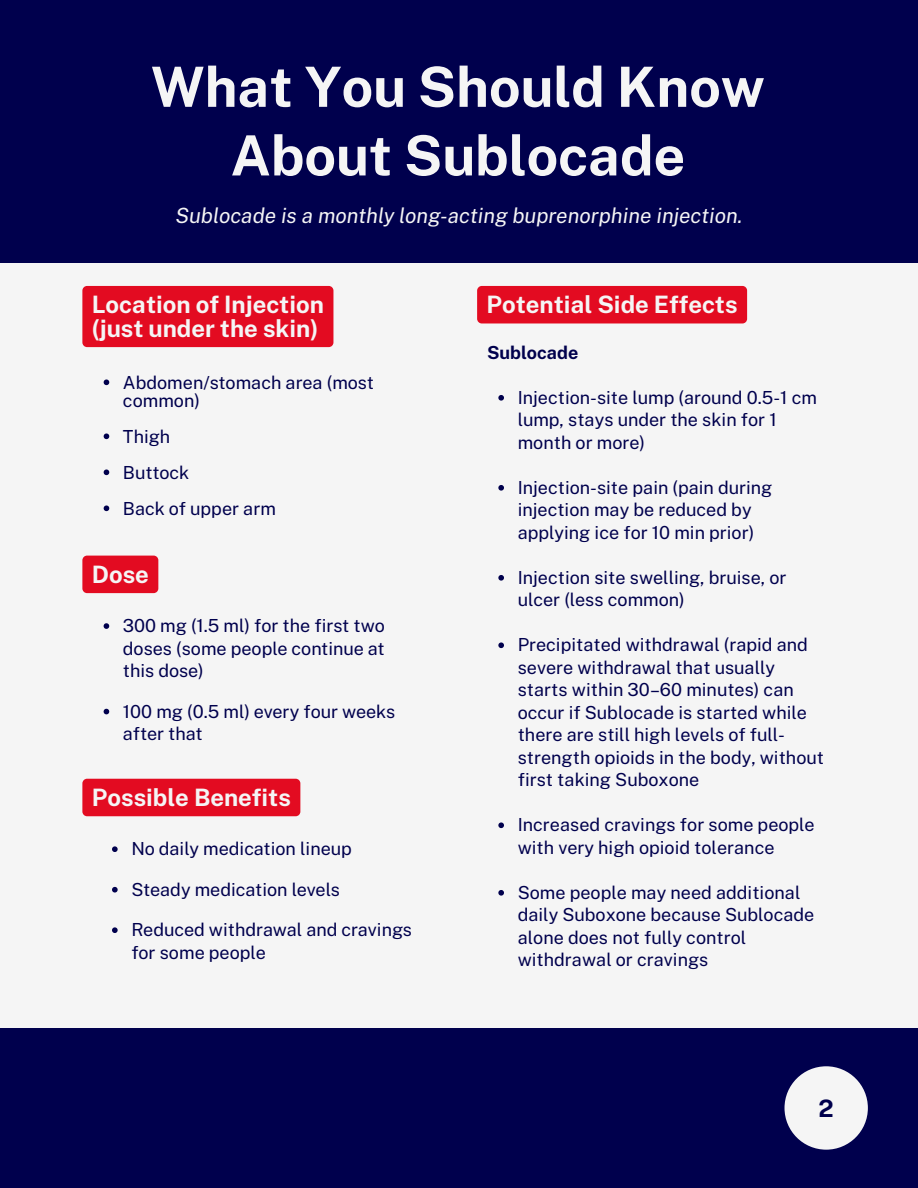
<style>
.page{position:relative;width:918px;height:1188px;background:#f5f5f5}
.page>*{position:absolute;margin:0;border:0;box-sizing:border-box;transform-origin:0 0}
.t1{font:700 55.5px/68.7px "Public Sans";color:#f5f5f5;text-align:center}
.t2{font:700 24px/23.7px "Public Sans";color:#f5f5f5}
.t3{font:700 24px "Public Sans";color:#00004d}
.t4{font:italic 21px "Public Sans";color:#f5f5f5}
.t5{font:18px/22.5px "Public Sans";color:#00004d}
.t6{font:700 18px "Public Sans";color:#00004d}
</style>
<div class="page">
<div style="left:0;top:0;width:918px;height:262px;background:#00004d"></div>
<div style="left:0;top:1028px;width:918px;height:160px;background:#00004d"></div>
<svg style="left:785px;top:1066px;width:83px;height:84px;fill:#f5f5f5"></svg>
<div style="left:82px;top:286px;width:251px;height:61px;background:#e30b21"></div>
<div style="left:82px;top:556px;width:76px;height:37px;background:#e30b21;border-radius:5px"></div>
<div style="left:82px;top:779px;width:218px;height:37px;background:#e30b21;border-radius:5px"></div>
<div style="left:477px;top:286px;width:270px;height:37px;background:#e30b21;border-radius:5px"></div>
<svg style="left:104px;top:380px;width:5px;height:5px"></svg>
<svg style="left:104px;top:434px;width:5px;height:5px"></svg>
<svg style="left:104px;top:470px;width:5px;height:5px"></svg>
<svg style="left:104px;top:506px;width:5px;height:5px"></svg>
<svg style="left:104px;top:623px;width:5px;height:6px"></svg>
<svg style="left:104px;top:709px;width:5px;height:5px"></svg>
<svg style="left:112px;top:846px;width:6px;height:6px"></svg>
<svg style="left:112px;top:887px;width:6px;height:6px"></svg>
<svg style="left:112px;top:927px;width:6px;height:6px"></svg>
<svg style="left:498px;top:395px;width:6px;height:6px"></svg>
<svg style="left:498px;top:485px;width:6px;height:6px"></svg>
<svg style="left:498px;top:575px;width:6px;height:6px"></svg>
<svg style="left:498px;top:642px;width:6px;height:6px"></svg>
<svg style="left:498px;top:822px;width:6px;height:6px"></svg>
<svg style="left:498px;top:890px;width:6px;height:6px"></svg>
<h1 class="t1" style="left:151px;top:52px;width:615px">What You Should Know<br>About Sublocade</h1>
<h3 class="t4" style="left:175px;top:203px;width:569px">Sublocade is a monthly long-acting buprenorphine injection.</h3>
<h2 class="t2" style="left:92px;top:293px;width:234px">Location of Injection (just under the skin)</h2>
<p class="t5" style="left:123px;top:373px;width:253px;line-height:18px">Abdomen/stomach area (most common)</p>
<p class="t5" style="left:123px;top:425px;width:49px">Thigh</p>
<p class="t5" style="left:123px;top:461px;width:68px">Buttock</p>
<p class="t5" style="left:123px;top:497px;width:154px">Back of upper arm</p>
<h2 class="t2" style="left:92px;top:562px;width:59px">Dose</h2>
<p class="t5" style="left:123px;top:614px;width:263px;text-align:justify">300 mg (1.5 ml) for the first two doses (some people continue at this dose)</p>
<p class="t5" style="left:123px;top:700px;width:274px">100 mg (0.5 ml) every four weeks after that</p>
<h2 class="t2" style="left:92px;top:785px;width:201px">Possible Benefits</h2>
<p class="t5" style="left:131px;top:838px;width:222px">No daily medication lineup</p>
<p class="t5" style="left:131px;top:878px;width:210px">Steady medication levels</p>
<p class="t5" style="left:131px;top:919px;width:282px">Reduced withdrawal and cravings for some people</p>
<h2 class="t2" style="left:487px;top:293px;width:253px">Potential Side Effects</h2>
<h4 class="t6" style="left:487px;top:342px;width:93px">Sublocade</h4>
<p class="t5" style="left:518px;top:386px;width:301px">Injection-site lump (around 0.5-1 cm lump, stays under the skin for 1 month or more)</p>
<p class="t5" style="left:518px;top:476px;width:256px">Injection-site pain (pain during injection may be reduced by applying ice for 10 min prior)</p>
<p class="t5" style="left:518px;top:566px;width:270px">Injection site swelling, bruise, or ulcer (less common)</p>
<p class="t5" style="left:518px;top:634px;width:308px">Precipitated withdrawal (rapid and severe withdrawal that usually starts within 30–60 minutes) can occur if Sublocade is started while there are still high levels of full&shy;strength opioids in the body, without first taking Suboxone</p>
<p class="t5" style="left:518px;top:814px;width:299px">Increased cravings for some people with very high opioid tolerance</p>
<p class="t5" style="left:518px;top:881px;width:298px">Some people may need additional daily Suboxone because Sublocade alone does not fully control withdrawal or cravings</p>
<p class="t3" style="left:819px;top:1094px;width:17px">2</p>
</div>
